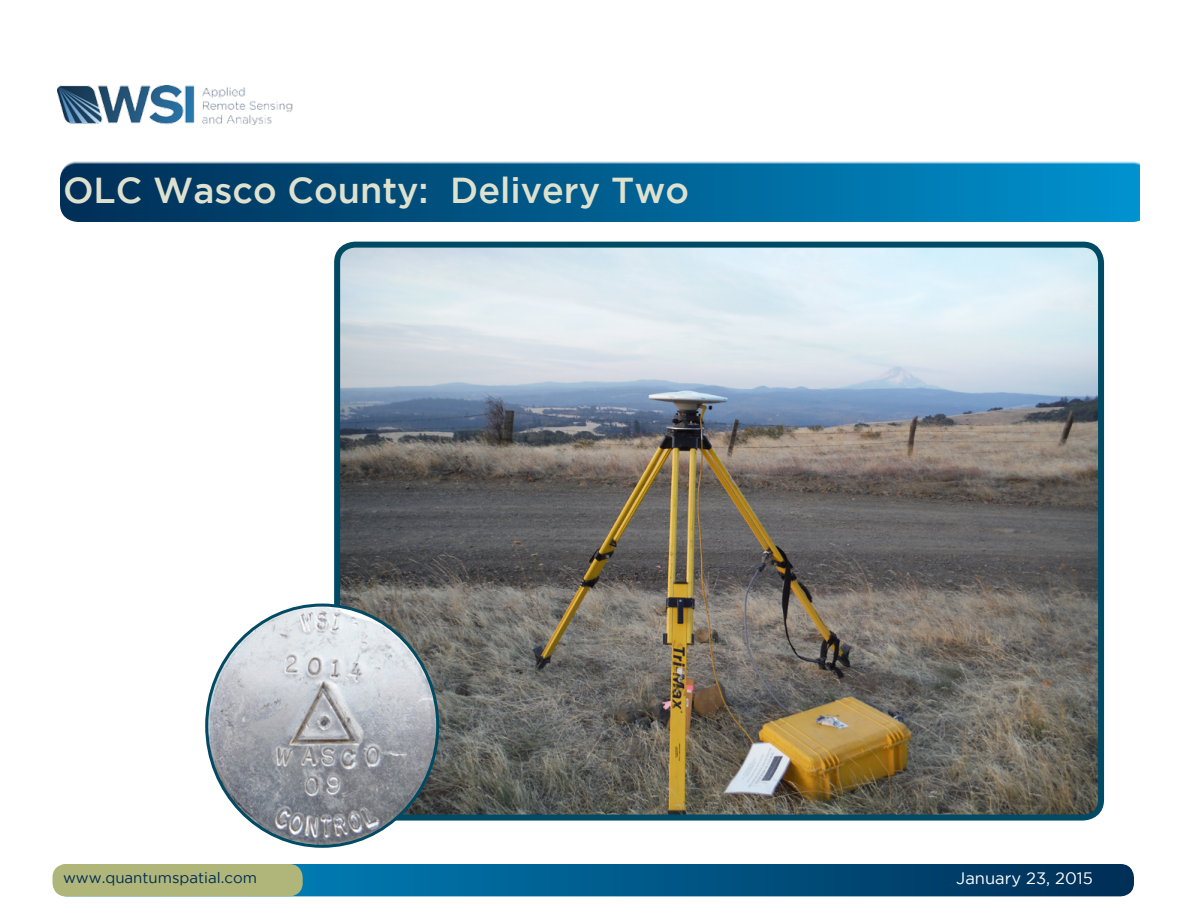
<style>
.page{position:relative;width:1188px;height:918px;background:#fff}
.page>*{position:absolute;margin:0;border:0;box-sizing:border-box;transform-origin:0 0}
.t1{font:500 36px "Gotham";color:#dfe1cf}
.t2{font:16.5px "Gotham";color:#fff}
.t3{font:15px "Gotham";color:#002d56}
</style>
<div class="page">
<svg style="left:54px;top:864px;width:1080px;height:32px;background:#015483"></svg>
<svg style="left:60px;top:161px;width:1080px;height:61px;background:#086494"></svg>
<img style="left:58px;top:85px;width:235px;height:40px">
<div style="left:52px;top:864px;width:251px;height:32px;background:#b0b579;border-radius:14px"></div>
<img style="left:341px;top:249px;width:756px;height:565px">
<div style="left:334px;top:242px;width:770px;height:579px;border:6px solid #004a64;border-radius:18px"></div>
<img style="left:207px;top:605px;width:231px;height:241px">
<p class="t1" style="left:63px;top:170px;width:628px">OLC Wasco County: Delivery Two</p>
<p class="t3" style="left:63px;top:869px;width:196px">www.quantumspatial.com</p>
<p class="t2" style="left:956px;top:869px;width:138px">January 23, 2015</p>
</div>
